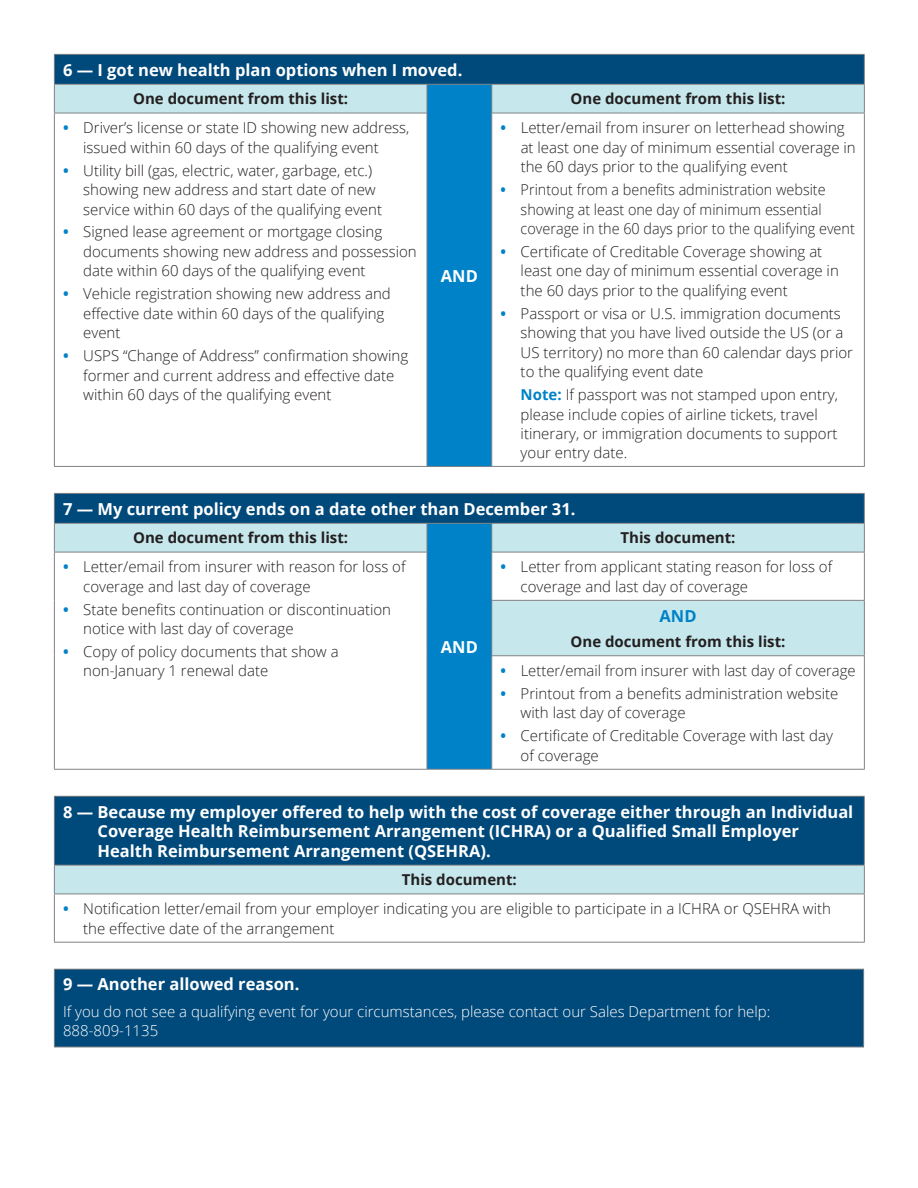
<style>
.page{position:relative;width:918px;height:1188px;background:#fff}
.page>*{position:absolute;margin:0;border:0;box-sizing:border-box;transform-origin:0 0}
.t1{font:700 16.5px/19.5px "Open Sans";color:#fff}
.t2{font:700 16.5px "Open Sans";color:#0082c8}
.t3{font:300 15px/19.5px "Open Sans";color:#231f20}
.t4{font:300 15px/19.5px "Open Sans";color:#231f20;scale:.96 1}
.t5{font:700 15px "Open Sans";color:#231f20}
.t6{font:300 15px/19.5px "Open Sans";color:#fff}
.s1{font-weight:700;color:#0082c8}
</style>
<div class="page">
<svg style="left:426px;top:113px;width:438px;height:353px"></svg>
<hr style="left:54px;top:54px;width:373px;height:1px;background:#808285">
<hr style="left:427px;top:54px;width:65px;height:1px;background:#808285">
<hr style="left:492px;top:54px;width:373px;height:1px;background:#808285">
<hr style="left:427px;top:466px;width:65px;height:1px;background:#808285">
<svg style="left:54px;top:55px;width:811px;height:58px;background:#5a92af"></svg>
<hr style="left:54px;top:113px;width:373px;height:1px;background:#808285">
<hr style="left:54px;top:113px;width:1px;height:353px;background:#808285">
<hr style="left:427px;top:113px;width:1px;height:353px;background:#808285">
<hr style="left:54px;top:466px;width:373px;height:1px;background:#808285">
<hr style="left:491px;top:113px;width:374px;height:1px;background:#808285">
<hr style="left:491px;top:113px;width:1px;height:353px;background:#808285">
<hr style="left:864px;top:113px;width:1px;height:353px;background:#808285">
<hr style="left:492px;top:466px;width:373px;height:1px;background:#808285">
<div style="left:54px;top:493px;width:810px;height:30px;background:#00497b"></div>
<div style="left:55px;top:524px;width:809px;height:28px;background:#c6e8ec"></div>
<div style="left:427px;top:523px;width:65px;height:246px;background:#0082c8"></div>
<svg style="left:55px;top:553px;width:809px;height:216px"></svg>
<hr style="left:54px;top:493px;width:373px;height:1px;background:#808285">
<hr style="left:427px;top:493px;width:65px;height:1px;background:#808285">
<hr style="left:492px;top:493px;width:373px;height:1px;background:#808285">
<hr style="left:491px;top:600px;width:374px;height:1px;background:#808285">
<hr style="left:491px;top:601px;width:1px;height:54px;background:#808285">
<hr style="left:427px;top:523px;width:65px;height:1px;background:#808285">
<svg style="left:427px;top:524px;width:1px;height:28px"></svg>
<hr style="left:864px;top:601px;width:1px;height:54px;background:#808285">
<hr style="left:427px;top:769px;width:65px;height:1px;background:#808285">
<hr style="left:492px;top:523px;width:373px;height:1px;background:#808285">
<svg style="left:491px;top:524px;width:1px;height:28px"></svg>
<svg style="left:864px;top:494px;width:1px;height:58px"></svg>
<hr style="left:54px;top:552px;width:373px;height:1px;background:#808285">
<hr style="left:427px;top:552px;width:1px;height:48px;background:#808285">
<hr style="left:427px;top:600px;width:1px;height:56px;background:#808285">
<hr style="left:427px;top:656px;width:1px;height:113px;background:#808285">
<hr style="left:491px;top:655px;width:374px;height:1px;background:#808285">
<hr style="left:491px;top:552px;width:374px;height:1px;background:#808285">
<hr style="left:491px;top:552px;width:1px;height:48px;background:#808285">
<hr style="left:864px;top:552px;width:1px;height:48px;background:#808285">
<hr style="left:491px;top:656px;width:1px;height:113px;background:#808285">
<hr style="left:864px;top:656px;width:1px;height:113px;background:#808285">
<hr style="left:492px;top:769px;width:373px;height:1px;background:#808285">
<hr style="left:54px;top:523px;width:373px;height:1px;background:#808285">
<svg style="left:54px;top:494px;width:1px;height:58px"></svg>
<hr style="left:54px;top:552px;width:1px;height:48px;background:#808285">
<hr style="left:54px;top:600px;width:1px;height:56px;background:#808285">
<hr style="left:54px;top:656px;width:1px;height:113px;background:#808285">
<hr style="left:54px;top:769px;width:373px;height:1px;background:#808285">
<div style="left:54px;top:796px;width:810px;height:69px;background:#00497b"></div>
<div style="left:54px;top:865px;width:810px;height:29px;background:#c6e8ec"></div>
<hr style="left:54px;top:796px;width:811px;height:1px;background:#808285">
<hr style="left:54px;top:797px;width:1px;height:68px;background:#808285">
<hr style="left:864px;top:797px;width:1px;height:68px;background:#808285">
<hr style="left:54px;top:865px;width:811px;height:1px;background:#808285">
<svg style="left:54px;top:866px;width:1px;height:28px"></svg>
<svg style="left:864px;top:866px;width:1px;height:28px"></svg>
<hr style="left:54px;top:894px;width:811px;height:1px;background:#808285">
<hr style="left:54px;top:894px;width:1px;height:48px;background:#808285">
<hr style="left:54px;top:942px;width:811px;height:1px;background:#808285">
<hr style="left:864px;top:894px;width:1px;height:48px;background:#808285">
<div style="left:54px;top:969px;width:810px;height:78px;background:#00497b"></div>
<hr style="left:54px;top:969px;width:810px;height:1px;background:#808285">
<hr style="left:54px;top:970px;width:1px;height:77px;background:#808285">
<hr style="left:863px;top:970px;width:1px;height:77px;background:#808285">
<hr style="left:54px;top:1047px;width:810px;height:1px;background:#808285">
<p class="t1" style="left:63px;top:59px;width:401px">6 — I got new health plan options when I moved.</p>
<p class="t5" style="left:133px;top:88px;width:216px">One document from this list:</p>
<p class="t3" style="left:83px;top:118px;width:328px;text-indent:-20px"><span class="s1">•</span> Driver’s license or state ID showing new address, issued within 60 days of the qualifying event</p>
<p class="t3" style="left:83px;top:160px;width:300px;text-indent:-20px"><span class="s1">•</span> Utility bill (gas, electric, water, garbage, etc.) showing new address and start date of new service within 60 days of the qualifying event</p>
<p class="t3" style="left:83px;top:222px;width:335px;text-indent:-20px"><span class="s1">•</span> Signed lease agreement or mortgage closing documents showing new address and possession date within 60 days of the qualifying event</p>
<p class="t3" style="left:83px;top:284px;width:309px;text-indent:-20px"><span class="s1">•</span> Vehicle registration showing new address and effective date within 60 days of the qualifying event</p>
<p class="t3" style="left:83px;top:346px;width:326px;text-indent:-20px"><span class="s1">•</span> USPS “Change of Address” confirmation showing former and current address and effective date within 60 days of the qualifying event</p>
<p class="t1" style="left:441px;top:266px;width:39px">AND</p>
<p class="t5" style="left:571px;top:88px;width:216px">One document from this list:</p>
<p class="t3" style="left:521px;top:118px;width:337px;text-indent:-20px"><span class="s1">•</span> Letter/email from insurer on letterhead showing at least one day of minimum essential coverage in the 60 days prior to the qualifying event</p>
<p class="t4" style="left:521px;top:179px;width:350px;text-indent:-20px"><span class="s1">•</span> Printout from a benefits administration website showing at least one day of minimum essential coverage in the 60 days prior to the qualifying event</p>
<p class="t3" style="left:521px;top:241px;width:320px;text-indent:-20px"><span class="s1">•</span> Certificate of Creditable Coverage showing at least one day of minimum essential coverage in the 60 days prior to the qualifying event</p>
<p class="t3" style="left:521px;top:303px;width:334px;text-indent:-20px"><span class="s1">•</span> Passport or visa or U.S. immigration documents showing that you have lived outside the US (or a US territory) no more than 60 calendar days prior to the qualifying event date</p>
<p class="t3" style="left:521px;top:385px;width:319px"><span class="s1">Note:</span> If passport was not stamped upon entry, please include copies of airline tickets, travel itinerary, or immigration documents to support your entry date.</p>
<p class="t1" style="left:63px;top:499px;width:514px">7 — My current policy ends on a date other than December 31.</p>
<p class="t5" style="left:133px;top:527px;width:216px">One document from this list:</p>
<p class="t5" style="left:621px;top:527px;width:117px">This document:</p>
<p class="t3" style="left:83px;top:557px;width:324px;text-indent:-20px"><span class="s1">•</span> Letter/email from insurer with reason for loss of coverage and last day of coverage</p>
<p class="t3" style="left:83px;top:599px;width:309px;text-indent:-20px"><span class="s1">•</span> State benefits continuation or discontinuation notice with last day of coverage</p>
<p class="t3" style="left:83px;top:641px;width:257px;text-indent:-20px"><span class="s1">•</span> Copy of policy documents that show a non-January 1 renewal date</p>
<p class="t1" style="left:441px;top:636px;width:39px">AND</p>
<p class="t3" style="left:521px;top:557px;width:313px;text-indent:-20px"><span class="s1">•</span> Letter from applicant stating reason for loss of coverage and last day of coverage</p>
<p class="t2" style="left:660px;top:604px;width:39px">AND</p>
<p class="t5" style="left:571px;top:631px;width:216px">One document from this list:</p>
<p class="t3" style="left:500px;top:660px;width:357px"><span class="s1">•</span> Letter/email from insurer with last day of coverage</p>
<p class="t3" style="left:521px;top:683px;width:319px;text-indent:-20px"><span class="s1">•</span> Printout from a benefits administration website with last day of coverage</p>
<p class="t3" style="left:521px;top:726px;width:314px;text-indent:-20px"><span class="s1">•</span> Certificate of Creditable Coverage with last day of coverage</p>
<p class="t1" style="left:98px;top:801px;width:757px;text-indent:-34px">8 — Because my employer offered to help with the cost of coverage either through an Individual<br>Coverage Health Reimbursement Arrangement (ICHRA) or a Qualified Small Employer<br>Health Reimbursement Arrangement (QSEHRA).</p>
<p class="t5" style="left:402px;top:869px;width:117px">This document:</p>
<p class="t3" style="left:83px;top:898px;width:749px;text-indent:-20px"><span class="s1">•</span> Notification letter/email from your employer indicating you are eligible to participate in a ICHRA or QSEHRA with the effective date of the arrangement</p>
<p class="t1" style="left:63px;top:974px;width:238px">9 — Another allowed reason.</p>
<p class="t6" style="left:63px;top:1001px;width:709px">If you do not see a qualifying event for your circumstances, please contact our Sales Department for help:<br>888-809-1135</p>
</div>
